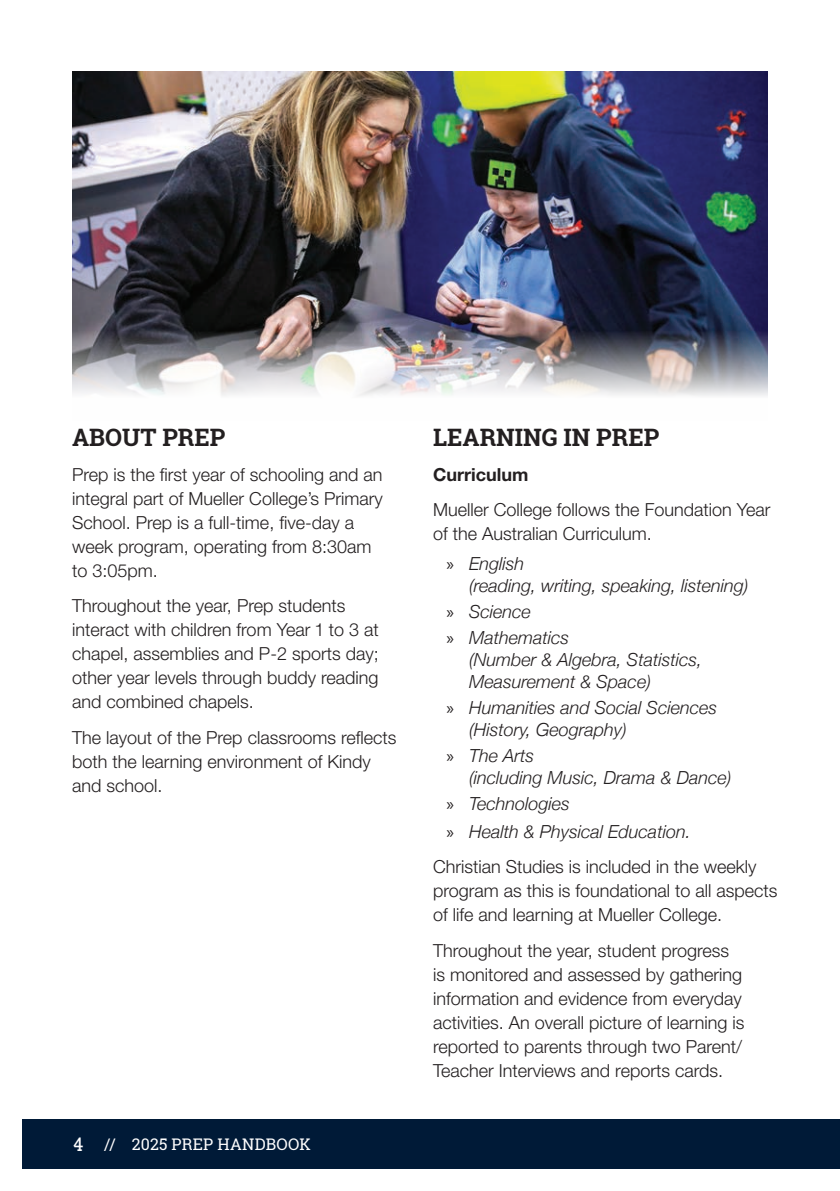
<style>
.page{position:relative;width:840px;height:1191px;background:#fff}
.page>*{position:absolute;margin:0;border:0;box-sizing:border-box;transform-origin:0 0}
.t1{font:700 24px "Roboto Slab";color:#231f20}
.t2{font:300 18px/24px "Helvetica Neue LT Std";color:#231f20}
.t3{font:italic 300 18px/22px "Helvetica Neue";color:#231f20}
.t4{font:700 18px "Helvetica Neue LT Std";color:#231f20}
.t5{font:16px "Roboto Slab";letter-spacing:.01em;color:#fff}
.s1{font-family:"Rockwell";font-size:18px}
.s2{font-family:"Myriad Pro";font-weight:400;font-style:normal}
</style>
<div class="page">
<div style="left:23px;top:1119px;width:816px;height:49px;background:#001a37"></div>
<img style="left:72px;top:71px;width:695px;height:325px">
<h1 class="t1" style="left:72px;top:420px;width:155px">ABOUT PREP</h1>
<p class="t2" style="left:72px;top:462px;width:312px">Prep is the first year of schooling and an integral part of Mueller College’s Primary School. Prep is a full-time, five-day a week program, operating from 8:30am to 3:05pm.</p>
<p class="t2" style="left:72px;top:593px;width:308px">Throughout the year, Prep students interact with children from Year 1 to 3 at chapel, assemblies and P-2 sports day; other year levels through buddy reading and combined chapels.</p>
<p class="t2" style="left:72px;top:725px;width:326px">The layout of the Prep classrooms reflects both the learning environment of Kindy and school.</p>
<p class="t5" style="left:73px;top:1133px;width:239px"><span class="s1">4</span> // 2025 PREP HANDBOOK</p>
<h1 class="t1" style="left:433px;top:420px;width:227px">LEARNING IN PREP</h1>
<p class="t4" style="left:433px;top:463px;width:97px">Curriculum</p>
<p class="t2" style="left:433px;top:497px;width:339px">Mueller College follows the Foundation Year of the Australian Curriculum.</p>
<p class="t3" style="left:469px;top:551px;width:281px;text-indent:-23px"><span class="s2">»</span> English<br>(reading, writing, speaking, listening)</p>
<p class="t3" style="left:446px;top:597px;width:124px;line-height:26px"><span class="s2">»</span> Science<br><span class="s2">»</span> Mathematics</p>
<p class="t3" style="left:469px;top:647px;width:234px">(Number &amp; Algebra, Statistics,<br>Measurement &amp; Space)</p>
<p class="t3" style="left:469px;top:695px;width:249px;text-indent:-23px"><span class="s2">»</span> Humanities and Social Sciences (History, Geography)</p>
<p class="t3" style="left:469px;top:743px;width:264px;text-indent:-23px"><span class="s2">»</span> The Arts<br>(including Music, Drama &amp; Dance)</p>
<p class="t3" style="left:446px;top:788px;width:246px;line-height:28px"><span class="s2">»</span> Technologies<br><span class="s2">»</span> Health &amp; Physical Education.</p>
<p class="t2" style="left:433px;top:854px;width:346px">Christian Studies is included in the weekly program as this is foundational to all aspects of life and learning at Mueller College.</p>
<p class="t2" style="left:433px;top:938px;width:313px">Throughout the year, student progress is monitored and assessed by gathering information and evidence from everyday activities. An overall picture of learning is reported to parents through two Parent/ Teacher Interviews and reports cards.</p>
</div>
